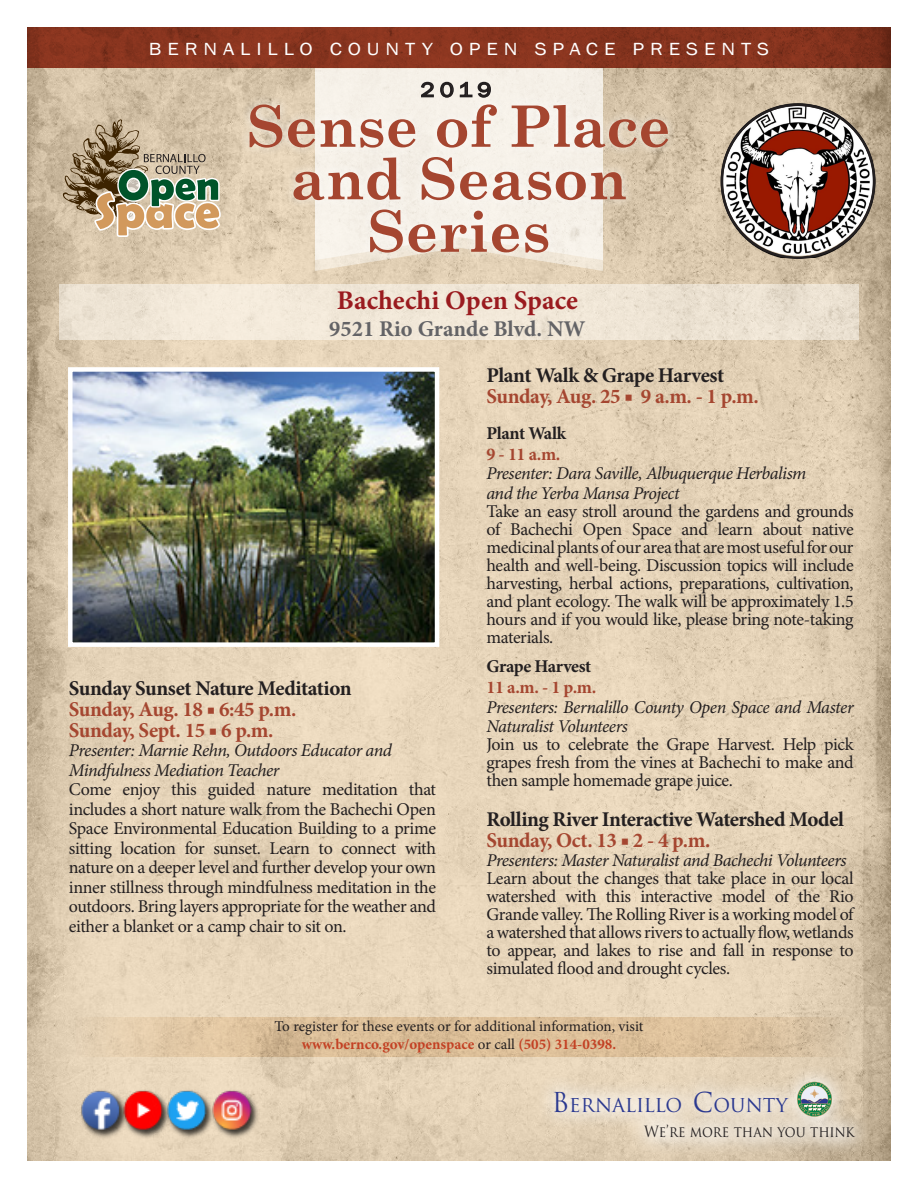
<style>
.page{position:relative;width:918px;height:1188px;background:#fff}
.page>*{position:absolute;margin:0;border:0;box-sizing:border-box;transform-origin:0 0}
.t1{font:700 57.15px/52.5px "Century Schoolbook";color:#a54630;text-align:center}
.t2{font:700 27px "Minion Pro";color:#9a1b1f}
.t3{font:700 22.5px "Minion Pro";color:#636366}
.t4{font:21.9px "Trajan Pro";color:#2b3990;scale:.95 1}
.t5{font:700 21px "Minion Pro";letter-spacing:-.02em;color:#a54630}
.t6{font:700 21px "Minion Pro";letter-spacing:-.025em;color:#231f20}
.t7{font:20.7px "Franklin Gothic";color:#231f20;scale:1.16 1}
.t8{font:18px/18px "Minion Pro";letter-spacing:-.025em;color:#231f20;text-align:justify}
.t9{font:italic 18px/19.5px "Minion Pro";letter-spacing:-.03em;color:#231f20}
.t10{font:18px "Franklin Gothic";letter-spacing:.28em;color:#fff;scale:1.16 1}
.t11{font:700 18px "Minion Pro";letter-spacing:-.025em;color:#231f20}
.t12{font:700 18px "Minion Pro";color:#a54630}
.t13{font:15.15px "Trajan Pro";color:#231f20;scale:.89 1}
.t14{font:15px/18px "Minion Pro";letter-spacing:-.005em;color:#231f20;text-align:center}
.s1{font-weight:700;color:#c34124}
.s2{font-size:26.7px}
</style>
<div class="page">
<img style="left:27px;top:68px;width:864px;height:1093px">
<svg style="left:315px;top:68px;width:288px;height:203px;background:#f0e7da"></svg>
<svg style="left:537px;top:1063px;width:335px;height:92px;background:#e2d4bd"></svg>
<svg style="left:797px;top:1082px;width:35px;height:35px"></svg>
<div style="left:240px;top:95px;width:437px;height:167px;background:#fff;opacity:.75"></div>
<svg style="left:27px;top:27px;width:864px;height:41px;background:#86331e"></svg>
<div style="left:59px;top:285px;width:800px;height:55px;background:#f0e6d6"></div>
<img style="left:720px;top:103px;width:156px;height:154px">
<div style="left:721px;top:104px;width:154px;height:155px;border:3px solid #231f20;border-radius:50%"></div>
<svg style="left:420px;top:81px;width:72px;height:17px"></svg>
<svg style="left:69px;top:1017px;width:780px;height:40px;background:#dbc19d"></svg>
<img style="left:78px;top:1086px;width:184px;height:55px">
<svg style="left:63px;top:119px;width:160px;height:119px;background:#b1a486"></svg>
<img style="left:73px;top:372px;width:361px;height:270px">
<div style="left:68px;top:367px;width:371px;height:280px;border:4px solid #fff"></div>
<p class="t10" style="left:149px;top:37px;width:536px">BERNALILLO COUNTY OPEN SPACE PRESENTS</p>
<p class="t7" style="left:421px;top:77px;width:63px">2019</p>
<p class="t1" style="left:247px;top:97px;width:425px">Sense of Place</p>
<p class="t1" style="left:291px;top:150px;width:338px">and Season<br>Series</p>
<p class="t2" style="left:337px;top:281px;width:243px">Bachechi Open Space</p>
<p class="t3" style="left:329px;top:313px;width:258px">9521 Rio Grande Blvd. NW</p>
<p class="t6" style="left:69px;top:673px;width:284px">Sunday Sunset Nature Meditation</p>
<p class="t5" style="left:69px;top:694px;width:229px">Sunday, Aug. 18 ■ 6:45 p.m.</p>
<p class="t5" style="left:69px;top:715px;width:206px">Sunday, Sept. 15 ■ 6 p.m.</p>
<p class="t9" style="left:69px;top:741px;width:325px">Presenter: Marnie Rehn, Outdoors Educator and</p>
<p class="t9" style="left:69px;top:760px;width:212px">Mindfulness Mediation Teacher</p>
<p class="t8" style="left:69px;top:780px;width:369px;line-height:19.5px">Come enjoy this guided nature meditation that includes a short nature walk from the Bachechi Open Space Environmental Education Building to a prime sitting location for sunset. Learn to connect with nature on a deeper level and further develop your own inner stillness through mindfulness meditation in the outdoors. Bring layers appropriate for the weather and either a blanket or a camp chair to sit on.</p>
<p class="t6" style="left:486px;top:361px;width:239px">Plant Walk &amp; Grape Harvest</p>
<p class="t5" style="left:486px;top:382px;width:274px">Sunday, Aug. 25 ■ 9 a.m. - 1 p.m.</p>
<p class="t11" style="left:486px;top:420px;width:81px">Plant Walk</p>
<p class="t12" style="left:486px;top:441px;width:75px">9 - 11 a.m.</p>
<p class="t9" style="left:486px;top:464px;width:321px">Presenter: Dara Saville, Albuquerque Herbalism</p>
<p class="t9" style="left:486px;top:483px;width:195px">and the Yerba Mansa Project</p>
<p class="t8" style="left:486px;top:502px;width:369px">Take an easy stroll around the gardens and grounds of Bachechi Open Space and learn about native medicinal plants of our area that are most useful for our health and well-being. Discussion topics will include harvesting, herbal actions, preparations, cultivation, and plant ecology. The walk will be approximately 1.5 hours and if you would like, please bring note-taking materials.</p>
<p class="t11" style="left:486px;top:654px;width:106px">Grape Harvest</p>
<p class="t12" style="left:486px;top:675px;width:111px">11 a.m. - 1 p.m.</p>
<p class="t9" style="left:486px;top:697px;width:369px">Presenters: Bernalillo County Open Space and Master<br>Naturalist Volunteers</p>
<p class="t8" style="left:486px;top:736px;width:369px">Join us to celebrate the Grape Harvest. Help pick grapes fresh from the vines at Bachechi to make and then sample homemade grape juice.</p>
<p class="t6" style="left:486px;top:804px;width:359px">Rolling River Interactive Watershed Model</p>
<p class="t5" style="left:486px;top:825px;width:225px">Sunday, Oct. 13 ■ 2 - 4 p.m.</p>
<p class="t9" style="left:486px;top:851px;width:362px">Presenters: Master Naturalist and Bachechi Volunteers</p>
<p class="t8" style="left:486px;top:869px;width:369px">Learn about the changes that take place in our local watershed with this interactive model of the Rio Grande valley. The Rolling River is a working model of a watershed that allows rivers to actually flow, wetlands to appear, and lakes to rise and fall in response to simulated flood and drought cycles.</p>
<p class="t14" style="left:274px;top:1018px;width:371px">To register for these events or for additional information, visit <span class="s1">www.bernco.gov/openspace</span> or call <span class="s1">(505) 314-0398.</span></p>
<p class="t4" style="left:552px;top:1090px;width:250px"><span class="s2">B</span>ernalillo <span class="s2">C</span>ounty</p>
<p class="t13" style="left:644px;top:1122px;width:238px">We’re more than you think</p>
</div>
